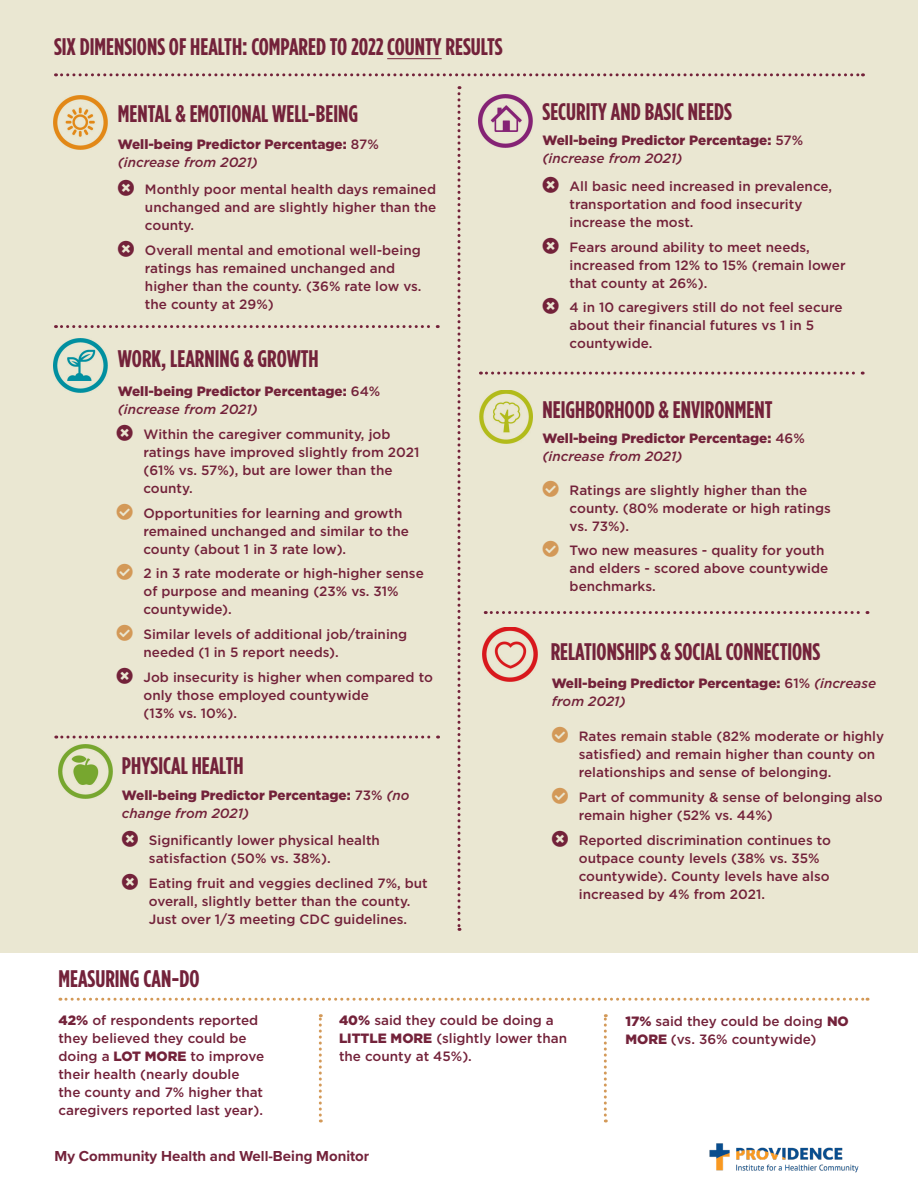
<style>
.page{position:relative;width:918px;height:1188px;background:#fff}
.page>*{position:absolute;margin:0;border:0;box-sizing:border-box;transform-origin:0 0}
.t1{font:700 24px "Gotham Condensed";color:#73223a}
.t2{font:700 15px "Proxima Nova";color:#73223a}
.t3{font:500 13.5px/18px "Gotham";color:#73223a}
.t4{font:900 13.5px/18px "Gotham";color:#73223a}
.s1{font-weight:500}
.s2{font-weight:500;font-style:italic}
.s3{font-weight:900}
</style>
<div class="page">
<div style="left:0;top:0;width:918px;height:953px;background:#eae7d2"></div>
<hr style="left:387px;top:58px;width:55px;height:1px;background:#73223a">
<svg style="left:56px;top:73px;width:807px;height:3px"></svg>
<svg style="left:56px;top:325px;width:382px;height:3px"></svg>
<svg style="left:480px;top:372px;width:383px;height:3px"></svg>
<svg style="left:56px;top:736px;width:383px;height:3px"></svg>
<svg style="left:485px;top:611px;width:383px;height:3px"></svg>
<img style="left:54px;top:339px;width:54px;height:53px">
<img style="left:54px;top:96px;width:54px;height:53px">
<img style="left:479px;top:390px;width:54px;height:53px">
<img style="left:59px;top:745px;width:53px;height:53px">
<img style="left:483px;top:627px;width:55px;height:55px">
<img style="left:479px;top:94px;width:54px;height:54px">
<svg style="left:458px;top:86px;width:2px;height:845px"></svg>
<svg style="left:60px;top:998px;width:808px;height:3px"></svg>
<svg style="left:319px;top:1014px;width:3px;height:108px"></svg>
<svg style="left:604px;top:1014px;width:3px;height:108px"></svg>
<img style="left:709px;top:1143px;width:150px;height:30px">
<p class="t1" style="left:54px;top:34px;width:450px">SIX DIMENSIONS OF HEALTH: COMPARED TO 2022 COUNTY RESULTS</p>
<p class="t1" style="left:118px;top:100px;width:242px">MENTAL &amp; EMOTIONAL WELL-BEING</p>
<p class="t1" style="left:543px;top:98px;width:191px">SECURITY AND BASIC NEEDS</p>
<p class="t4" style="left:118px;top:135px;width:262px">Well-being Predictor Percentage: <span class="s1">87% </span><span class="s2">(increase from 2021)</span></p>
<p class="t4" style="left:543px;top:131px;width:262px">Well-being Predictor Percentage: <span class="s1">57% </span><span class="s2">(increase from 2021)</span></p>
<p class="t3" style="left:145px;top:180px;width:293px;text-align:justify">Monthly poor mental health days remained unchanged and are slightly higher than the county.</p>
<p class="t3" style="left:145px;top:241px;width:278px">Overall mental and emotional well-being ratings has remained unchanged and higher than the county. (36% rate low vs. the county at 29%)</p>
<p class="t1" style="left:118px;top:345px;width:202px">WORK, LEARNING &amp; GROWTH</p>
<p class="t4" style="left:118px;top:382px;width:264px">Well-being Predictor Percentage: <span class="s1">64% </span><span class="s2">(increase from 2021)</span></p>
<p class="t3" style="left:143px;top:425px;width:278px">Within the caregiver community, job ratings have improved slightly from 2021 (61% vs. 57%), but are lower than the county.</p>
<p class="t3" style="left:143px;top:504px;width:267px">Opportunities for learning and growth remained unchanged and similar to the county (about 1 in 3 rate low).</p>
<p class="t3" style="left:143px;top:565px;width:282px">2 in 3 rate moderate or high-higher sense of purpose and meaning (23% vs. 31% countywide).</p>
<p class="t3" style="left:143px;top:625px;width:265px">Similar levels of additional job/training needed (1 in 5 report needs).</p>
<p class="t3" style="left:143px;top:668px;width:291px">Job insecurity is higher when compared to only those employed countywide<br>(13% vs. 10%).</p>
<p class="t1" style="left:122px;top:753px;width:123px">PHYSICAL HEALTH</p>
<p class="t4" style="left:122px;top:786px;width:289px">Well-being Predictor Percentage: <span class="s1">73%</span> <span class="s2">(no change from 2021)</span></p>
<p class="t3" style="left:149px;top:831px;width:233px">Significantly lower physical health satisfaction (50% vs. 38%).</p>
<p class="t3" style="left:149px;top:874px;width:280px">Eating fruit and veggies declined 7%, but overall, slightly better than the county.<br>Just over 1/3 meeting CDC guidelines.</p>
<p class="t3" style="left:570px;top:177px;width:264px">All basic need increased in prevalence, transportation and food insecurity increase the most.</p>
<p class="t3" style="left:570px;top:238px;width:278px">Fears around ability to meet needs, increased from 12% to 15% (remain lower that county at 26%).</p>
<p class="t3" style="left:570px;top:298px;width:275px">4 in 10 caregivers still do not feel secure about their financial futures vs 1 in 5 countywide.</p>
<p class="t1" style="left:543px;top:396px;width:231px">NEIGHBORHOOD &amp; ENVIRONMENT</p>
<p class="t4" style="left:543px;top:429px;width:264px">Well-being Predictor Percentage: <span class="s1">46% </span><span class="s2">(increase from 2021)</span></p>
<p class="t3" style="left:570px;top:481px;width:263px">Ratings are slightly higher than the county. (80% moderate or high ratings vs. 73%).</p>
<p class="t3" style="left:570px;top:541px;width:260px">Two new measures - quality for youth and elders - scored above countywide benchmarks.</p>
<p class="t1" style="left:551px;top:638px;width:271px">RELATIONSHIPS &amp; SOCIAL CONNECTIONS</p>
<p class="t4" style="left:552px;top:674px;width:326px">Well-being Predictor Percentage: <span class="s1">61%</span> <span class="s2">(increase from 2021)</span></p>
<p class="t3" style="left:579px;top:727px;width:307px">Rates remain stable (82% moderate or highly satisfied) and remain higher than county on relationships and sense of belonging.</p>
<p class="t3" style="left:579px;top:788px;width:305px">Part of community &amp; sense of belonging also remain higher (52% vs. 44%)</p>
<p class="t3" style="left:579px;top:831px;width:254px">Reported discrimination continues to outpace county levels (38% vs. 35% countywide). County levels have also increased by 4% from 2021.</p>
<p class="t1" style="left:58px;top:965px;width:143px">MEASURING CAN-DO</p>
<p class="t3" style="left:58px;top:1011px;width:207px"><span class="s3">42%</span> of respondents reported they believed they could be doing a <span class="s3">LOT MORE</span> to improve their health (nearly double the county and 7% higher that caregivers reported last year).</p>
<p class="t3" style="left:339px;top:1011px;width:230px"><span class="s3">40%</span> said they could be doing a<br><span class="s3">LITTLE MORE</span> (slightly lower than the county at 45%).</p>
<p class="t3" style="left:626px;top:1012px;width:225px"><span class="s3">17%</span> said they could be doing <span class="s3">NO<br>MORE</span> (vs. 36% countywide)</p>
<p class="t2" style="left:55px;top:1145px;width:316px">My Community Health and Well-Being Monitor</p>
</div>
